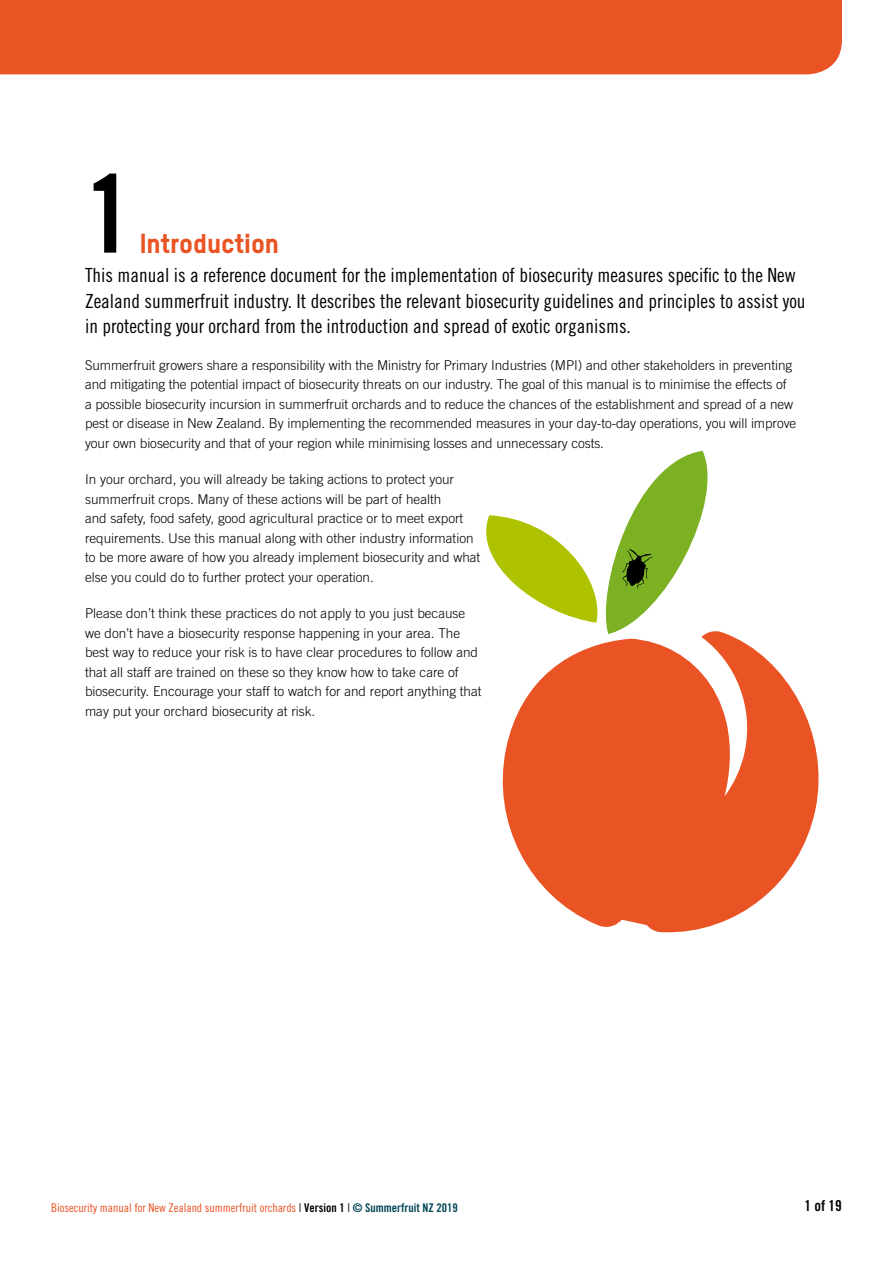
<style>
.page{position:relative;width:893px;height:1263px;background:#fff}
.page>*{position:absolute;margin:0;border:0;box-sizing:border-box;transform-origin:0 0}
.t1{font:108px "Trade Gothic Bold Cond Twenty";color:#000}
.t2{font:800 27px "TSTARPRO";color:#ea5425}
.t3{font:19.5px/25.5px "Trade Gothic Cond Eighteen";color:#000}
.t4{font:15px "Trade Gothic Bold Cond Twenty";color:#000}
.t5{font:300 13.5px/19.5px "Trade Gothic";color:#000}
.t6{font:12px "Trade Gothic Cond Eighteen";color:#e95123}
.s1{color:#000}
.s2{font-family:"Trade Gothic Bold Cond Twenty";color:#000}
.s3{font-family:"Trade Gothic Bold Cond Twenty";color:#004656}
</style>
<div class="page">
<div style="left:0;top:0;width:842px;height:74px;background:#ea5425"></div>
<svg style="left:502px;top:633px;width:317px;height:300px;fill:#ea5425"></svg>
<svg style="left:486px;top:451px;width:239px;height:183px"></svg>
<h1 class="t1" style="left:85px;top:148px;width:49px">1</h1>
<h2 class="t2" style="left:140px;top:225px;width:141px">Introduction</h2>
<p class="t3" style="left:85px;top:262px;width:722px">This manual is a reference document for the implementation of biosecurity measures specific to the New<br>Zealand summerfruit industry. It describes the relevant biosecurity guidelines and principles to assist you in protecting your orchard from the introduction and spread of exotic organisms.</p>
<p class="t5" style="left:85px;top:355px;width:713px">Summerfruit growers share a responsibility with the Ministry for Primary Industries (MPI) and other stakeholders in preventing and mitigating the potential impact of biosecurity threats on our industry. The goal of this manual is to minimise the effects of a possible biosecurity incursion in summerfruit orchards and to reduce the chances of the establishment and spread of a new pest or disease in New Zealand. By implementing the recommended measures in your day-to-day operations, you will improve your own biosecurity and that of your region while minimising losses and unnecessary costs.</p>
<p class="t5" style="left:85px;top:470px;width:397px">In your orchard, you will already be taking actions to protect your summerfruit crops. Many of these actions will be part of health<br>and safety, food safety, good agricultural practice or to meet export requirements. Use this manual along with other industry information to be more aware of how you already implement biosecurity and what else you could do to further protect your operation.</p>
<p class="t5" style="left:85px;top:604px;width:398px">Please don’t think these practices do not apply to you just because we don’t have a biosecurity response happening in your area. The best way to reduce your risk is to have clear procedures to follow and that all staff are trained on these so they know how to take care of biosecurity. Encourage your staff to watch for and report anything that may put your orchard biosecurity at risk.</p>
<p class="t6" style="left:51px;top:1200px;width:408px">Biosecurity manual for New Zealand summerfruit orchards <span class="s1">|</span> <span class="s2">Version 1</span> <span class="s1">|</span> <span class="s3">© Summerfruit NZ 2019</span></p>
<p class="t4" style="left:804px;top:1197px;width:39px">1 of 19</p>
</div>
